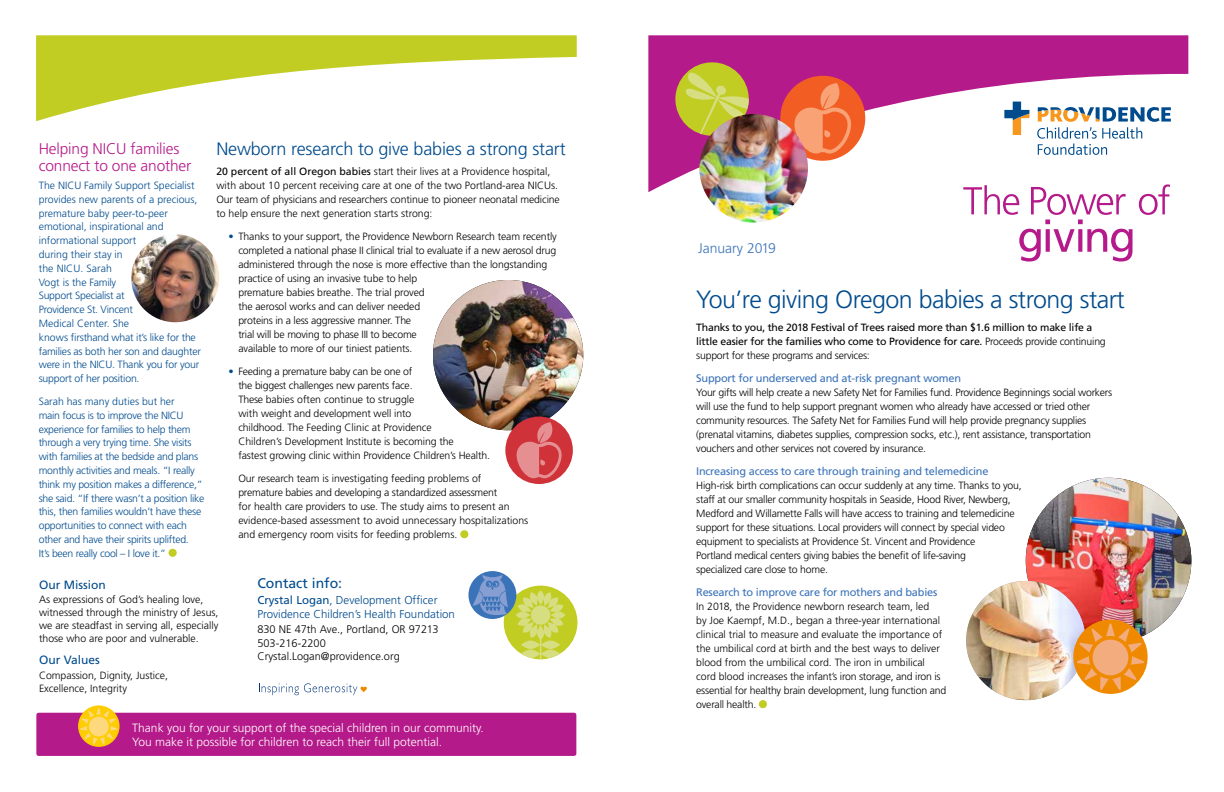
<style>
.page{position:relative;width:1224px;height:792px;background:#fff}
.page>*{position:absolute;margin:0;border:0;box-sizing:border-box;transform-origin:0 0}
.t1{font:300 25px "Frutiger";letter-spacing:-.02em;color:#004b8d}
.t2{font:300 18px "Frutiger";letter-spacing:-.01em;color:#004b8d}
.t3{font:300 15.5px/17px "Frutiger";letter-spacing:-.01em;color:#b51a8a}
.t4{font:14px "Frutiger";color:#004b8d}
.t5{font:300 14px "Frutiger";color:#3b73b9}
.t6{font:300 12px/14px "Frutiger";color:#fff}
.t7{font:12px "Frutiger";color:#004b8d}
.t8{font:300 11.5px/13.8px "Frutiger";color:#004b8d}
.t9{font:11px "Frutiger";letter-spacing:-.02em;color:#3b73b9}
.t10{font:300 11px/13.2px "Frutiger";color:#000}
.t11{font:300 10.5px/14px "Frutiger";letter-spacing:-.01em;color:#000}
.t12{font:300 10.5px/13.8px "Frutiger";letter-spacing:-.025em;color:#004b8d}
.t13{font:300 10.5px/13.8px "Frutiger";color:#004b8d}
.t14{font:10.5px/14px "Frutiger";letter-spacing:-.02em;color:#000}
.s1{font-weight:400}
.s2{color:#004b8d}
.s3{font-weight:300}
</style>
<div class="page">
<svg style="left:648px;top:35px;width:540px;height:157px;fill:#b51a8a"></svg>
<div style="left:675px;top:62px;width:74px;height:74px;background:#c2cd23;border-radius:50%"></div>
<svg style="left:685px;top:67px;width:64px;height:68px"></svg>
<div style="left:780px;top:76px;width:85px;height:85px;background:#f15d22;border-radius:50%"></div>
<svg style="left:791px;top:83px;width:64px;height:71px"></svg>
<img style="left:699px;top:114px;width:109px;height:109px;border-radius:54px">
<div style="left:36px;top:713px;width:540px;height:43px;background:#b51a8a;border-radius:2px"></div>
<div style="left:504px;top:586px;width:73px;height:73px;background:#c2cd23;border-radius:50%"></div>
<svg style="left:516px;top:590px;width:49px;height:69px"></svg>
<div style="left:468px;top:571px;width:48px;height:48px;background:#3b73b9;border-radius:50%"></div>
<svg style="left:473px;top:575px;width:35px;height:40px"></svg>
<svg style="left:36px;top:35px;width:541px;height:86px"></svg>
<svg style="left:78px;top:705px;width:42px;height:42px"></svg>
<svg style="left:80px;top:707px;width:38px;height:38px"></svg>
<svg style="left:1004px;top:102px;width:167px;height:53px"></svg>
<img style="left:1026px;top:478px;width:165px;height:165px;border-radius:83px">
<svg style="left:963px;top:184px;width:207px;height:78px"></svg>
<img style="left:966px;top:581px;width:119px;height:119px">
<div style="left:1073px;top:620px;width:75px;height:74px;background:#ef8a00;border-radius:50%"></div>
<svg style="left:1077px;top:623px;width:67px;height:67px"></svg>
<img style="left:433px;top:280px;width:150px;height:150px;border-radius:75px">
<div style="left:505px;top:417px;width:68px;height:67px;background:#cf3339;border-radius:50%"></div>
<svg style="left:514px;top:422px;width:50px;height:56px"></svg>
<div style="left:759px;top:700px;width:8px;height:8px;background:#c2cd23;border-radius:50%"></div>
<svg style="left:259px;top:683px;width:108px;height:13px"></svg>
<div style="left:460px;top:530px;width:8px;height:8px;background:#c2cd23;border-radius:50%"></div>
<div style="left:169px;top:549px;width:8px;height:8px;background:#c2cd23;border-radius:50%"></div>
<img style="left:131px;top:234px;width:88px;height:88px;border-radius:44px">
<h3 class="t3" style="left:39px;top:140px;width:154px">Helping NICU families connect to one another</h3>
<p class="t13" style="left:39px;top:179px;width:164px">The NICU Family Support Specialist provides new parents of a precious, premature baby peer-to-peer emotional, inspirational and informational support<br>during their stay in<br>the NICU. Sarah<br>Vogt is the Family<br>Support Specialist at<br>Providence St. Vincent<br>Medical Center. She<br>knows firsthand what it’s like for the families as both her son and daughter were in the NICU. Thank you for your support of her position.</p>
<p class="t12" style="left:39px;top:395px;width:167px">Sarah has many duties but her<br>main focus is to improve the NICU experience for families to help them through a very trying time. She visits with families at the bedside and plans monthly activities and meals. “I really think my position makes a difference,” she said. “If there wasn’t a position like this, then families wouldn’t have these opportunities to connect with each other and have their spirits uplifted.<br>It’s been really cool – I love it.”</p>
<h2 class="t2" style="left:216px;top:138px;width:351px">Newborn research to give babies a strong start</h2>
<p class="t11" style="left:216px;top:165px;width:345px"><span class="s1">20 percent of all Oregon babies</span> start their lives at a Providence hospital, with about 10 percent receiving care at one of the two Portland-area NICUs.<br>Our team of physicians and researchers continue to pioneer neonatal medicine to help ensure the next generation starts strong:</p>
<p class="t11" style="left:238px;top:230px;width:320px;text-indent:-10px"><span class="s2">•</span> Thanks to your support, the Providence Newborn Research team recently completed a national phase II clinical trial to evaluate if a new aerosol drug administered through the nose is more effective than the longstanding practice of using an invasive tube to help<br>premature babies breathe. The trial proved<br>the aerosol works and can deliver needed<br>proteins in a less aggressive manner. The<br>trial will be moving to phase III to become<br>available to more of our tiniest patients.</p>
<p class="t11" style="left:238px;top:365px;width:253px;text-indent:-10px"><span class="s2">•</span> Feeding a premature baby can be one of<br>the biggest challenges new parents face.<br>These babies often continue to struggle<br>with weight and development well into<br>childhood. The Feeding Clinic at Providence<br>Children’s Development Institute is becoming the<br>fastest growing clinic within Providence Children’s Health.</p>
<p class="t11" style="left:238px;top:472px;width:291px">Our research team is investigating feeding problems of premature babies and developing a standardized assessment<br>for health care providers to use. The study aims to present an evidence-based assessment to avoid unnecessary hospitalizations and emergency room visits for feeding problems.</p>
<p class="t7" style="left:39px;top:577px;width:68px">Our Mission</p>
<p class="t11" style="left:39px;top:593px;width:181px;line-height:13px">As expressions of God’s healing love, witnessed through the ministry of Jesus, we are steadfast in serving all, especially those who are poor and vulnerable.</p>
<p class="t7" style="left:39px;top:653px;width:62px">Our Values</p>
<p class="t11" style="left:39px;top:669px;width:131px;line-height:13px">Compassion, Dignity, Justice,<br>Excellence, Integrity</p>
<h3 class="t4" style="left:257px;top:575px;width:86px">Contact info:</h3>
<p class="t8" style="left:257px;top:593px;width:199px"><span class="s1">Crystal Logan</span>, Development Officer<br>Providence Children’s Health Foundation</p>
<p class="t10" style="left:257px;top:623px;width:183px">830 NE 47th Ave., Portland, OR 97213<br>503-216-2200<br>Crystal.Logan@providence.org</p>
<p class="t6" style="left:132px;top:721px;width:353px">Thank you for your support of the special children in our community.<br>You make it possible for children to reach their full potential.</p>
<h3 class="t5" style="left:698px;top:240px;width:79px">January 2019</h3>
<h1 class="t1" style="left:696px;top:285px;width:430px">You’re giving Oregon babies a strong start</h1>
<p class="t14" style="left:696px;top:321px;width:411px">Thanks to you, the 2018 Festival of Trees raised more than $1.6 million to make life a little easier for the families who come to Providence for care. <span class="s3">Proceeds provide continuing support for these programs and services:</span></p>
<p class="t9" style="left:696px;top:372px;width:266px">Support for underserved and at-risk pregnant women</p>
<p class="t11" style="left:696px;top:386px;width:418px">Your gifts will help create a new Safety Net for Families fund. Providence Beginnings social workers will use the fund to help support pregnant women who already have accessed or tried other community resources. The Safety Net for Families Fund will help provide pregnancy supplies (prenatal vitamins, diabetes supplies, compression socks, etc.), rent assistance, transportation vouchers and other services not covered by insurance.</p>
<p class="t9" style="left:696px;top:465px;width:294px">Increasing access to care through training and telemedicine</p>
<p class="t11" style="left:696px;top:479px;width:327px">High-risk birth complications can occur suddenly at any time. Thanks to you, staff at our smaller community hospitals in Seaside, Hood River, Newberg, Medford and Willamette Falls will have access to training and telemedicine support for these situations. Local providers will connect by special video equipment to specialists at Providence St. Vincent and Providence<br>Portland medical centers giving babies the benefit of life-saving<br>specialized care close to home.</p>
<p class="t9" style="left:696px;top:586px;width:243px">Research to improve care for mothers and babies</p>
<p class="t11" style="left:696px;top:600px;width:251px">In 2018, the Providence newborn research team, led<br>by Joe Kaempf, M.D., began a three-year international clinical trial to measure and evaluate the importance of the umbilical cord at birth and the best ways to deliver blood from the umbilical cord. The iron in umbilical cord blood increases the infant’s iron storage, and iron is essential for healthy brain development, lung function and overall health.</p>
</div>
